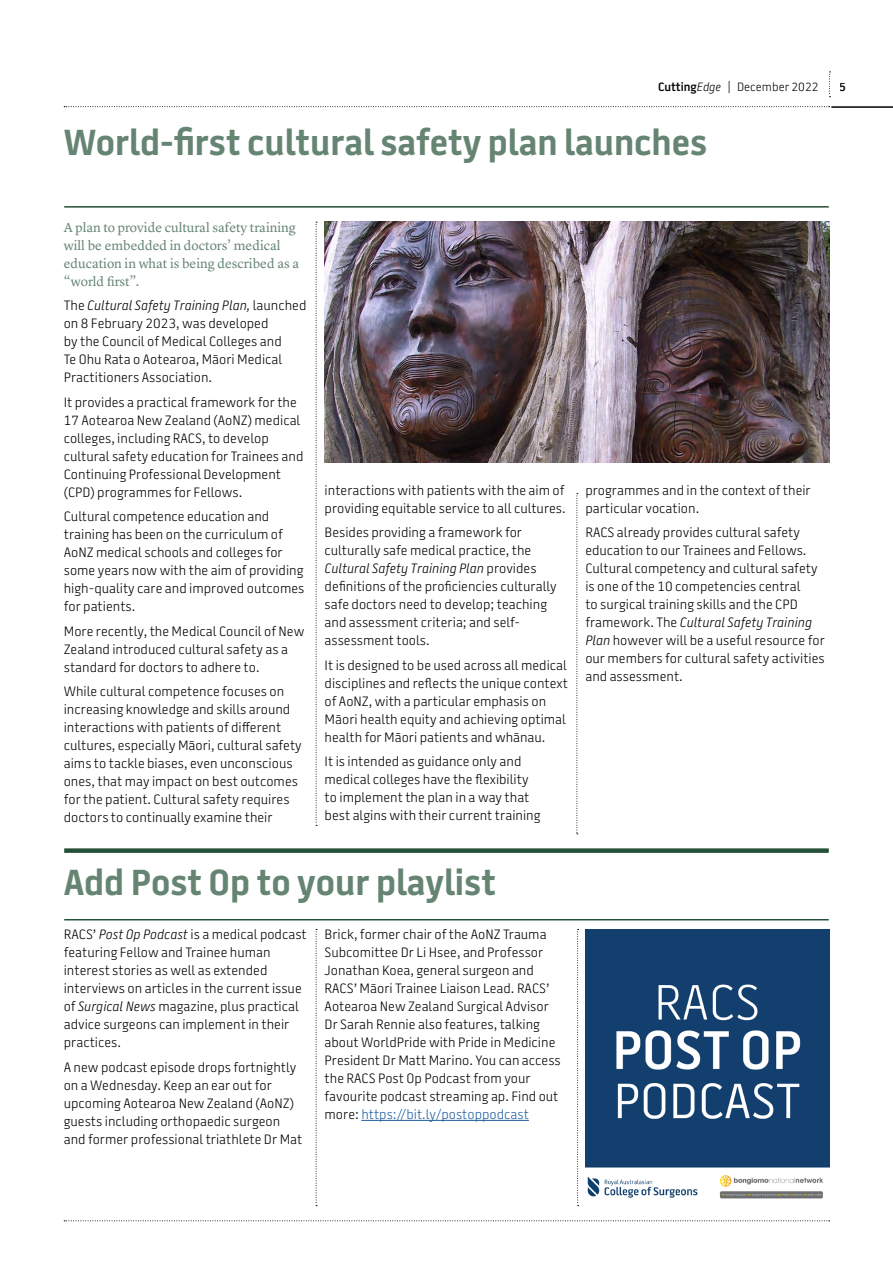
<style>
.page{position:relative;width:893px;height:1263px;background:#fff}
.page>*{position:absolute;margin:0;border:0;box-sizing:border-box;transform-origin:0 0}
.t1{font:700 36px "Battersea SANS";color:#658572}
.t2{font:300 13.5px/18px "Battersea SANS";color:#000}
.t3{font:13.5px/18px "Lyon Text";color:#658572}
.t4{font:300 12px "Battersea SANS";color:#000}
.t5{font:600 12px "Battersea SANS";color:#000}
.s1{font-weight:600}
.s2{font-style:italic}
.s3{color:#215e9e}
</style>
<div class="page">
<img style="left:325px;top:222px;width:504px;height:240px">
<img style="left:585px;top:929px;width:244px;height:270px">
<div style="left:64px;top:848px;width:765px;height:5px;background:#235037"></div>
<hr style="left:64px;top:206px;width:765px;height:2px;background:#235037">
<hr style="left:64px;top:919px;width:765px;height:1px;background:#235037">
<hr style="left:361px;top:1120px;width:168px;height:1px;background:#215e9e">
<svg style="left:576px;top:493px;width:2px;height:341px"></svg>
<svg style="left:316px;top:222px;width:1px;height:604px"></svg>
<svg style="left:316px;top:929px;width:1px;height:277px"></svg>
<svg style="left:577px;top:929px;width:2px;height:277px"></svg>
<svg style="left:64px;top:106px;width:766px;height:1px"></svg>
<svg style="left:64px;top:1220px;width:766px;height:1px"></svg>
<svg style="left:829px;top:72px;width:2px;height:25px"></svg>
<hr style="left:831px;top:106px;width:62px;height:2px;background:#000">
<p class="t4" style="left:658px;top:79px;width:162px"><span class="s1">Cutting</span><span class="s2">Edge</span> | December 2022</p>
<p class="t5" style="left:840px;top:79px;width:8px">5</p>
<h1 class="t1" style="left:64px;top:117px;width:645px">World-first cultural safety plan launches</h1>
<p class="t3" style="left:64px;top:217px;width:237px">A plan to provide cultural safety training will be embedded in doctors’ medical education in what is being described as a “world first”.</p>
<p class="t2" style="left:64px;top:297px;width:244px">The <span class="s2">Cultural Safety Training Plan,</span> launched on 8 February 2023, was developed<br>by the Council of Medical Colleges and<br>Te Ohu Rata o Aotearoa, Māori Medical Practitioners Association.</p>
<p class="t2" style="left:64px;top:393px;width:241px">It provides a practical framework for the 17 Aotearoa New Zealand (AoNZ) medical colleges, including RACS, to develop cultural safety education for Trainees and Continuing Professional Development (CPD) programmes for Fellows.</p>
<p class="t2" style="left:64px;top:508px;width:242px">Cultural competence education and training has been on the curriculum of AoNZ medical schools and colleges for some years now with the aim of providing high-quality care and improved outcomes for patients.</p>
<p class="t2" style="left:64px;top:622px;width:242px">More recently, the Medical Council of New<br>Zealand introduced cultural safety as a standard for doctors to adhere to.</p>
<p class="t2" style="left:64px;top:682px;width:240px">While cultural competence focuses on increasing knowledge and skills around interactions with patients of different cultures, especially Māori, cultural safety aims to tackle biases, even unconscious ones, that may impact on best outcomes for the patient. Cultural safety requires doctors to continually examine their</p>
<p class="t2" style="left:325px;top:481px;width:243px">interactions with patients with the aim of providing equitable service to all cultures.</p>
<p class="t2" style="left:325px;top:524px;width:234px">Besides providing a framework for culturally safe medical practice, the <span class="s2">Cultural Safety Training Plan</span> provides definitions of the proficiencies culturally safe doctors need to develop; teaching and assessment criteria; and self&shy;assessment tools.</p>
<p class="t2" style="left:325px;top:656px;width:245px">It is designed to be used across all medical disciplines and reflects the unique context of AoNZ, with a particular emphasis on Māori health equity and achieving optimal health for Māori patients and whānau.</p>
<p class="t2" style="left:325px;top:752px;width:217px">It is intended as guidance only and medical colleges have the flexibility to implement the plan in a way that best algins with their current training</p>
<h1 class="t1" style="left:64px;top:858px;width:434px">Add Post Op to your playlist</h1>
<p class="t2" style="left:325px;top:925px;width:238px">Brick, former chair of the AoNZ Trauma Subcomittee Dr Li Hsee, and Professor Jonathan Koea, general surgeon and RACS’ Māori Trainee Liaison Lead. RACS’ Aotearoa New Zealand Surgical Advisor Dr Sarah Rennie also features, talking about WorldPride with Pride in Medicine President Dr Matt Marino. You can access the RACS Post Op Podcast from your favourite podcast streaming ap. Find out more: <span class="s3">https://bit.ly/postoppodcast</span></p>
<p class="t2" style="left:64px;top:926px;width:244px">RACS’ <span class="s2">Post Op Podcast</span> is a medical podcast featuring Fellow and Trainee human interest stories as well as extended interviews on articles in the current issue of <span class="s2">Surgical News</span> magazine, plus practical advice surgeons can implement in their practices.</p>
<p class="t2" style="left:64px;top:1058px;width:240px">A new podcast episode drops fortnightly on a Wednesday. Keep an ear out for upcoming Aotearoa New Zealand (AoNZ) guests including orthopaedic surgeon and former professional triathlete Dr Mat</p>
<p class="t2" style="left:585px;top:481px;width:227px">programmes and in the context of their particular vocation.</p>
<p class="t2" style="left:585px;top:524px;width:241px">RACS already provides cultural safety education to our Trainees and Fellows.<br>Cultural competency and cultural safety is one of the 10 competencies central<br>to surgical training skills and the CPD framework. The <span class="s2">Cultural Safety Training Plan</span> however will be a useful resource for our members for cultural safety activities and assessment.</p>
</div>
